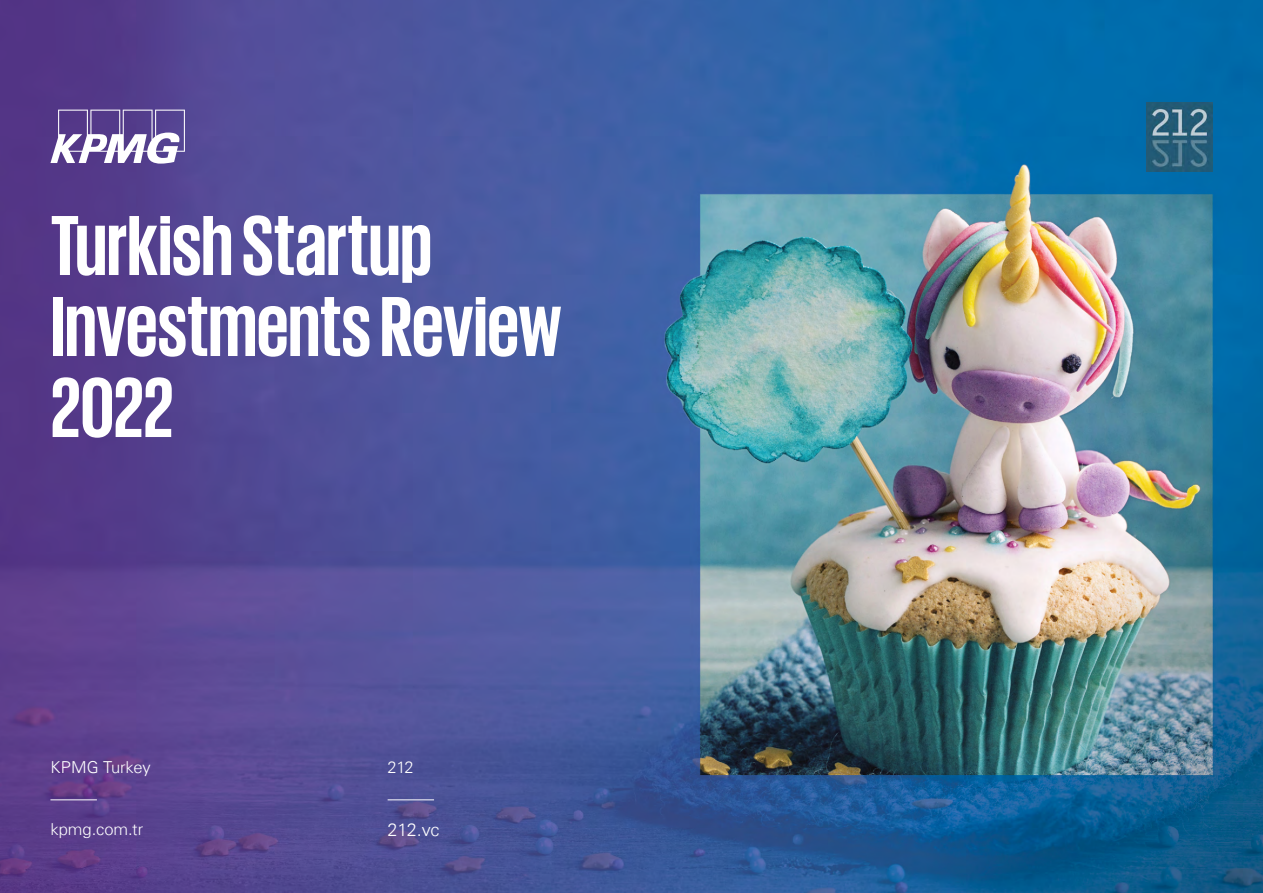
<style>
.page{position:relative;width:1263px;height:893px;background:#fff}
.page>*{position:absolute;margin:0;border:0;box-sizing:border-box;transform-origin:0 0}
.t1{font:700 87px/81px "KPMG";letter-spacing:-.01em;color:#fff}
.t2{font:300 18px "Universfor KPMG";color:#fff}
.t3{font:300 16.5px "Universfor KPMG";color:#fff}
</style>
<div class="page">
<img style="left:0;top:0;width:1263px;height:893px">
<svg style="left:50px;top:110px;width:135px;height:54px"></svg>
<hr style="left:50px;top:799px;width:47px;height:1px;background:#fff">
<hr style="left:388px;top:799px;width:46px;height:1px;background:#fff">
<img style="left:1146px;top:102px;width:66px;height:69px">
<p class="t1" style="left:50px;top:202px;width:513px">Turkish Startup<br>Investments Review<br>2022</p>
<p class="t3" style="left:50px;top:757px;width:102px">KPMG Turkey</p>
<p class="t3" style="left:388px;top:757px;width:28px">212</p>
<p class="t3" style="left:50px;top:819px;width:94px">kpmg.com.tr</p>
<p class="t2" style="left:388px;top:818px;width:53px">212.vc</p>
</div>
